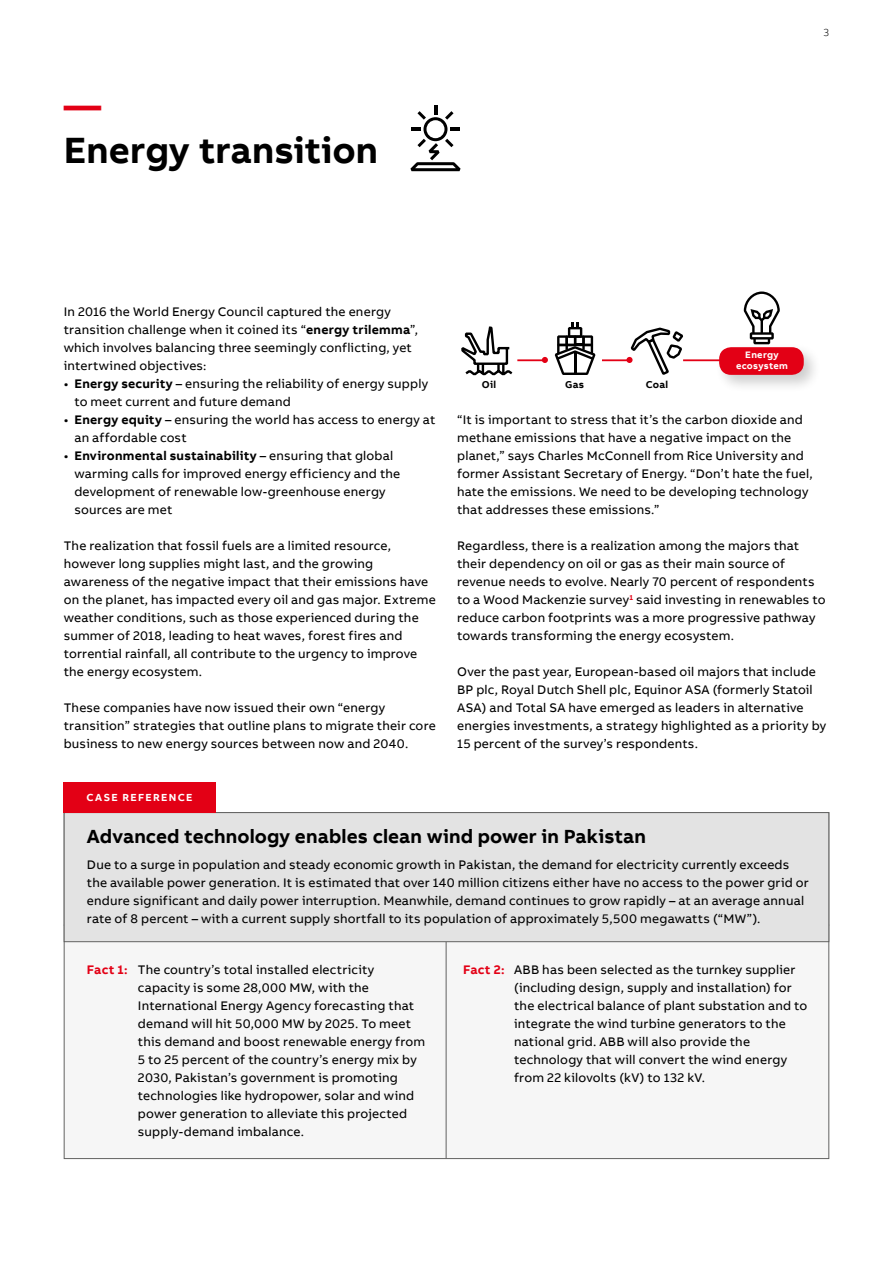
<style>
.page{position:relative;width:893px;height:1263px;background:#fff}
.page>*{position:absolute;margin:0;border:0;box-sizing:border-box;transform-origin:0 0}
.t1{font:700 37.5px "AB Bvoice";color:#000}
.t2{font:700 37.5px "AB Bvoice";color:#e30015}
.t3{font:700 19.5px "AB Bvoice";letter-spacing:.005em;color:#000}
.t4{font:12.75px/18px "AB Bvoice";letter-spacing:.015em;color:#000}
.t5{font:700 10.5px "AB Bvoice";letter-spacing:.13em;color:#fff}
.t6{font:300 10.5px "AB Bvoice";color:#000}
.t7{font:700 10.2px "AB Bvoice";letter-spacing:.025em;color:#000}
.t8{font:700 9.6px/10.8px "AB Bvoice";letter-spacing:.025em;color:#fff;text-align:center}
.s1{font-weight:700}
.s2{font-weight:700;color:#e30015}
</style>
<div class="page">
<svg style="left:410px;top:105px;width:51px;height:66px"></svg>
<div style="left:64px;top:812px;width:765px;height:347px;background:#f6f6f6;border:1px solid #626261"></div>
<hr style="left:446px;top:942px;width:1px;height:216px;background:#626261">
<div style="left:64px;top:812px;width:765px;height:130px;background:#e3e3e3;border:1px solid #626261"></div>
<div style="left:64px;top:782px;width:152px;height:31px;background:#e30015"></div>
<svg style="left:461px;top:326px;width:52px;height:50px"></svg>
<hr style="left:517px;top:359px;width:28px;height:2px;background:#e30015">
<hr style="left:602px;top:359px;width:27px;height:2px;background:#e30015">
<hr style="left:683px;top:359px;width:45px;height:2px;background:#e30015">
<svg style="left:555px;top:322px;width:40px;height:53px"></svg>
<svg style="left:631px;top:328px;width:52px;height:47px"></svg>
<div style="left:715px;top:343px;width:107px;height:50px;background:#000;opacity:.2"></div>
<div style="left:719px;top:347px;width:85px;height:28px;background:#e30015;border-radius:12px"></div>
<svg style="left:744px;top:291px;width:36px;height:53px"></svg>
<svg style="left:542px;top:357px;width:6px;height:6px"></svg>
<div style="left:626px;top:357px;width:7px;height:6px;background:#e30015;border-radius:50%"></div>
<h1 class="t2" style="left:64px;top:81px;width:39px">—</h1>
<h1 class="t1" style="left:64px;top:126px;width:316px">Energy transition</h1>
<p class="t6" style="left:823px;top:26px;width:7px">3</p>
<p class="t4" style="left:64px;top:303px;width:356px">In 2016 the World Energy Council captured the energy transition challenge when it coined its “<span class="s1">energy trilemma</span>”, which involves balancing three seemingly conflicting, yet intertwined objectives:</p>
<p class="t4" style="left:74px;top:375px;width:355px;text-indent:-11px">• <span class="s1">Energy security</span> – ensuring the reliability of energy supply to meet current and future demand</p>
<p class="t4" style="left:74px;top:411px;width:362px;text-indent:-11px">• <span class="s1">Energy equity</span> – ensuring the world has access to energy at an affordable cost</p>
<p class="t4" style="left:74px;top:447px;width:327px;text-indent:-11px">• <span class="s1">Environmental sustainability</span> – ensuring that global warming calls for improved energy efficiency and the development of renewable low-greenhouse energy sources are met</p>
<p class="t4" style="left:64px;top:537px;width:374px">The realization that fossil fuels are a limited resource, however long supplies might last, and the growing awareness of the negative impact that their emissions have on the planet, has impacted every oil and gas major. Extreme weather conditions, such as those experienced during the summer of 2018, leading to heat waves, forest fires and torrential rainfall, all contribute to the urgency to improve the energy ecosystem.</p>
<p class="t4" style="left:64px;top:699px;width:374px">These companies have now issued their own “energy transition” strategies that outline plans to migrate their core business to new energy sources between now and 2040.</p>
<p class="t5" style="left:87px;top:791px;width:107px">CASE REFERENCE</p>
<p class="t7" style="left:482px;top:378px;width:16px">Oil</p>
<p class="t7" style="left:565px;top:378px;width:21px">Gas</p>
<p class="t7" style="left:646px;top:378px;width:24px">Coal</p>
<p class="t8" style="left:736px;top:350px;width:53px">Energy ecosystem</p>
<p class="t4" style="left:457px;top:411px;width:357px">“It is important to stress that it’s the carbon dioxide and methane emissions that have a negative impact on the planet,” says Charles McConnell from Rice University and former Assistant Secretary of Energy. “Don’t hate the fuel, hate the emissions. We need to be developing technology that addresses these emissions.”</p>
<p class="t4" style="left:457px;top:537px;width:370px">Regardless, there is a realization among the majors that their dependency on oil or gas as their main source of revenue needs to evolve. Nearly 70 percent of respondents to a Wood Mackenzie survey<sup>1</sup> said investing in renewables to reduce carbon footprints was a more progressive pathway towards transforming the energy ecosystem.</p>
<p class="t4" style="left:457px;top:663px;width:371px">Over the past year, European-based oil majors that include BP plc, Royal Dutch Shell plc, Equinor ASA (formerly Statoil ASA) and Total SA have emerged as leaders in alternative energies investments, a strategy highlighted as a priority by 15 percent of the survey’s respondents.</p>
<h2 class="t3" style="left:87px;top:824px;width:560px">Advanced technology enables clean wind power in Pakistan</h2>
<p class="t4" style="left:87px;top:856px;width:723px">Due to a surge in population and steady economic growth in Pakistan, the demand for electricity currently exceeds the available power generation. It is estimated that over 140 million citizens either have no access to the power grid or endure significant and daily power interruption. Meanwhile, demand continues to grow rapidly – at an average annual rate of 8 percent – with a current supply shortfall to its population of approximately 5,500 megawatts (“MW”).</p>
<p class="t4" style="left:138px;top:960px;width:289px;text-indent:-51px"><span class="s2">Fact 1:</span> The country’s total installed electricity capacity is some 28,000 MW, with the International Energy Agency forecasting that demand will hit 50,000 MW by 2025. To meet this demand and boost renewable energy from 5 to 25 percent of the country’s energy mix by 2030, Pakistan’s government is promoting technologies like hydropower, solar and wind power generation to alleviate this projected supply-demand imbalance.</p>
<p class="t4" style="left:514px;top:960px;width:295px;text-indent:-51px"><span class="s2">Fact 2:</span> ABB has been selected as the turnkey supplier (including design, supply and installation) for the electrical balance of plant substation and to integrate the wind turbine generators to the national grid. ABB will also provide the technology that will convert the wind energy from 22 kilovolts (kV) to 132 kV.</p>
</div>
